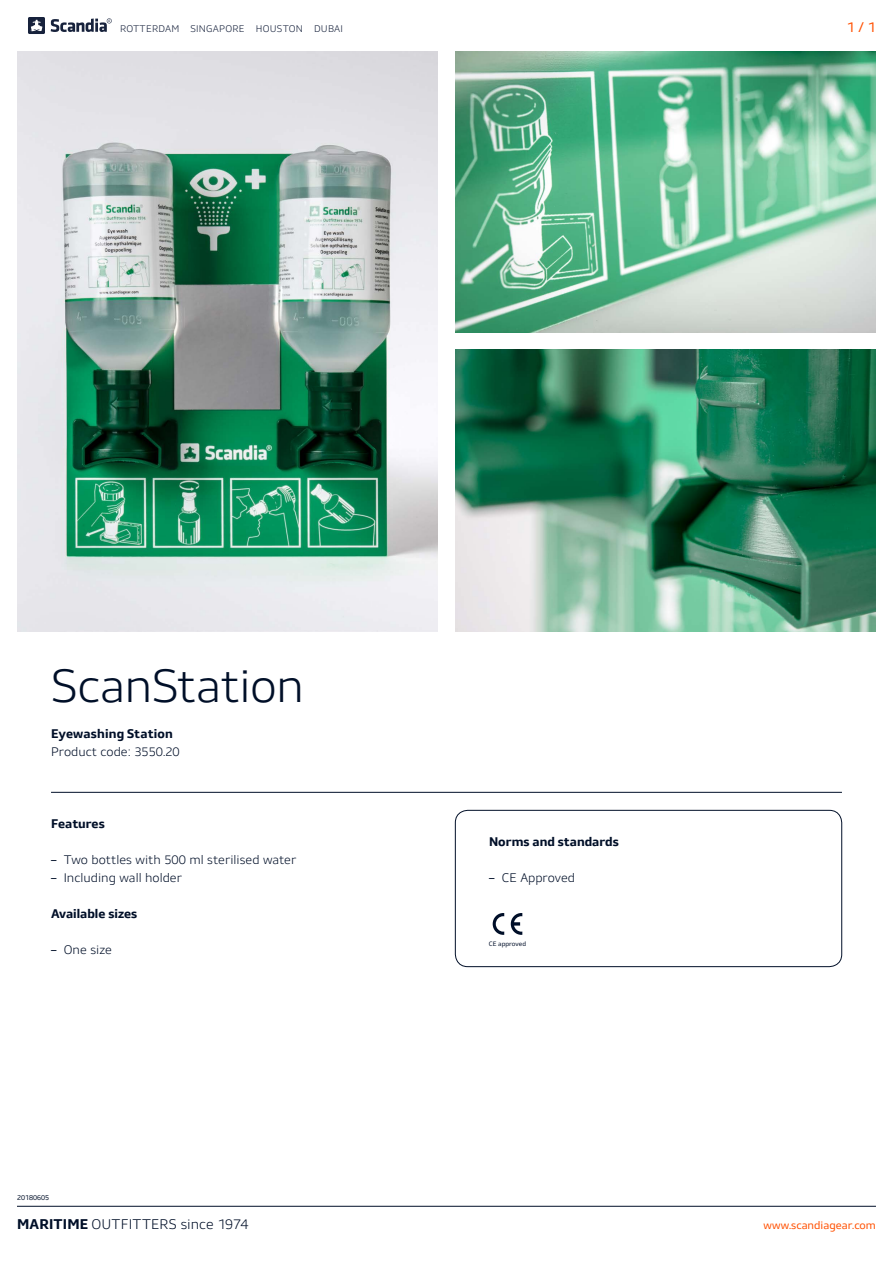
<style>
.page{position:relative;width:893px;height:1263px;background:#fff}
.page>*{position:absolute;margin:0;border:0;box-sizing:border-box;transform-origin:0 0}
.t1{font:300 45px "Stratus";letter-spacing:-.02em;color:#000f28}
.t2{font:300 13.5px "Stratus";color:#000f28}
.t3{font:13.5px "Stratus";color:#ff5000}
.t4{font:300 12px "Stratus";color:#000f28}
.t5{font:700 12px "Stratus";color:#000f28}
.t6{font:10.5px "Stratus";color:#ff5000}
.t7{font:300 9.3px "Stratus";letter-spacing:.02em;color:#17223c}
.t8{font:6.75px "Stratus";color:#000f28}
.t9{font:6.15px "Stratus";color:#000f29}
.s1{font-weight:400}
.s2{font-weight:700}
</style>
<div class="page">
<img style="left:17px;top:51px;width:421px;height:580px">
<img style="left:455px;top:51px;width:421px;height:281px">
<img style="left:455px;top:350px;width:421px;height:281px">
<hr style="left:51px;top:792px;width:791px;height:1px;background:#000f28">
<svg style="left:455px;top:810px;width:387px;height:157px"></svg>
<svg style="left:493px;top:913px;width:11px;height:22px"></svg>
<svg style="left:511px;top:913px;width:11px;height:22px"></svg>
<hr style="left:17px;top:1206px;width:859px;height:1px;background:#000f28">
<svg style="left:51px;top:18px;width:61px;height:14px"></svg>
<svg style="left:28px;top:17px;width:17px;height:17px"></svg>
<p class="t7" style="left:120px;top:22px;width:225px">ROTTERDAM SINGAPORE HOUSTON DUBAI</p>
<p class="t3" style="left:847px;top:18px;width:31px">1 / 1</p>
<h1 class="t1" style="left:51px;top:655px;width:255px">ScanStation</h1>
<p class="t5" style="left:51px;top:725px;width:123px">Eyewashing Station</p>
<p class="t4" style="left:51px;top:743px;width:130px">Product code: 3550.20</p>
<p class="t5" style="left:51px;top:815px;width:55px">Features</p>
<p class="t4" style="left:51px;top:851px;width:247px"><span class="s1">–</span> Two bottles with 500 ml sterilised water</p>
<p class="t4" style="left:51px;top:869px;width:133px"><span class="s1">–</span> Including wall holder</p>
<p class="t5" style="left:51px;top:905px;width:88px">Available sizes</p>
<p class="t4" style="left:51px;top:941px;width:62px"><span class="s1">–</span> One size</p>
<p class="t8" style="left:17px;top:1193px;width:34px">20180605</p>
<p class="t5" style="left:489px;top:833px;width:131px">Norms and standards</p>
<p class="t4" style="left:489px;top:869px;width:88px"><span class="s1">–</span> CE Approved</p>
<p class="t9" style="left:489px;top:939px;width:39px">CE approved</p>
<p class="t2" style="left:17px;top:1215px;width:233px"><span class="s2">MARITIME</span> OUTFITTERS since 1974</p>
<p class="t6" style="left:763px;top:1218px;width:114px">www.scandiagear.com</p>
</div>
